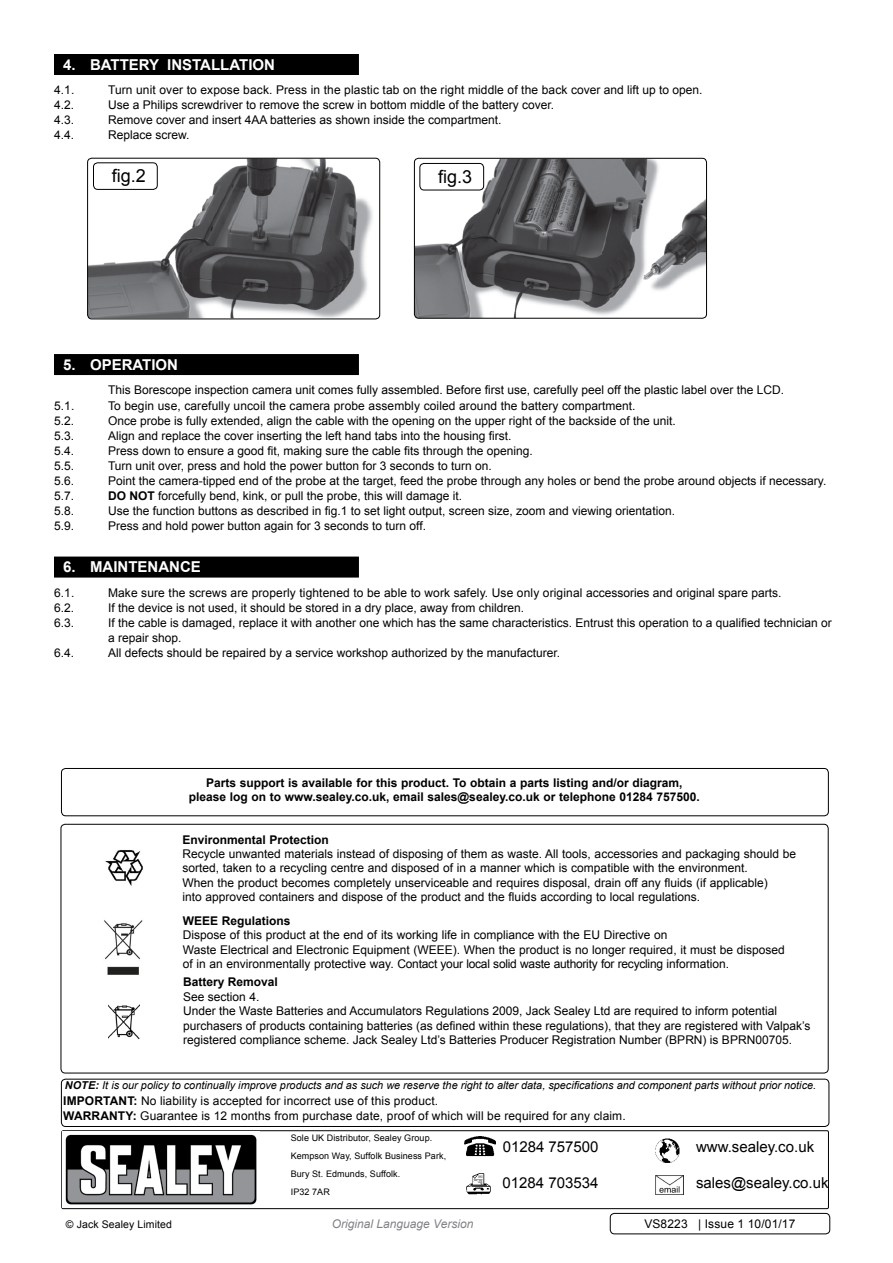
<style>
.page{position:relative;width:893px;height:1263px;background:#fff}
.page>*{position:absolute;margin:0;border:0;box-sizing:border-box;transform-origin:0 0}
.t1{font:18px "Arial";color:#000}
.t2{font:15px "Arial";color:#000}
.t3{font:700 15px "Arial";color:#fff}
.t4{font:12px/14.4px "Arial";color:#000}
.t5{font:700 12px/14.4px "Arial";color:#000;text-align:center}
.t6{font:italic 12px "Arial";color:#808285}
.t7{font:italic 10.8px "Arial";color:#000}
.t8{font:10.5px "Arial";letter-spacing:.01em;color:#000}
.t9{font:9px/18px "Arial";letter-spacing:.01em;color:#000}
.s1{font-weight:700}
</style>
<div class="page">
<div style="left:610px;top:1213px;width:220px;height:21px;border:1px solid #000;border-radius:4px"></div>
<div style="left:54px;top:54px;width:305px;height:21px;background:#000"></div>
<div style="left:54px;top:354px;width:305px;height:21px;background:#000"></div>
<div style="left:54px;top:557px;width:305px;height:21px;background:#000"></div>
<img style="left:88px;top:158px;width:292px;height:160px">
<div style="left:87px;top:158px;width:293px;height:161px;border:1px solid #000;border-radius:4px"></div>
<img style="left:414px;top:159px;width:291px;height:158px">
<div style="left:414px;top:158px;width:293px;height:161px;border:1px solid #000;border-radius:4px"></div>
<div style="left:419px;top:163px;width:65px;height:27px;border:1px solid #000;border-radius:4px"></div>
<div style="left:93px;top:162px;width:65px;height:28px;border:1px solid #000;border-radius:4px"></div>
<div style="left:61px;top:1079px;width:768px;height:48px;border:1px solid #000;border-radius:4px"></div>
<div style="left:61px;top:1130px;width:768px;height:79px;border:1px solid #000;border-radius:2px"></div>
<img style="left:62px;top:1132px;width:195px;height:75px">
<img style="left:655px;top:1138px;width:25px;height:25px">
<img style="left:466px;top:1173px;width:25px;height:21px">
<img style="left:464px;top:1136px;width:31px;height:21px">
<img style="left:655px;top:1175px;width:28px;height:19px">
<img style="left:105px;top:850px;width:38px;height:36px">
<img style="left:104px;top:920px;width:39px;height:55px">
<img style="left:108px;top:1004px;width:31px;height:36px">
<div style="left:61px;top:824px;width:768px;height:249px;border:1px solid #000;border-radius:4px"></div>
<div style="left:61px;top:768px;width:768px;height:48px;border:1px solid #000;border-radius:4px"></div>
<p class="t3" style="left:63px;top:55px;width:213px">4. Battery installation</p>
<p class="t4" style="left:54px;top:82px;width:22px">4.1.</p>
<p class="t4" style="left:108px;top:82px;width:596px">Turn unit over to expose back. Press in the plastic tab on the right middle of the back cover and lift up to open.</p>
<p class="t4" style="left:54px;top:97px;width:22px">4.2.</p>
<p class="t4" style="left:108px;top:97px;width:448px">Use a Philips screwdriver to remove the screw in bottom middle of the battery cover.</p>
<p class="t4" style="left:54px;top:112px;width:22px">4.3.</p>
<p class="t4" style="left:108px;top:112px;width:395px">Remove cover and insert 4AA batteries as shown inside the compartment.</p>
<p class="t4" style="left:54px;top:127px;width:46px">4.4. R</p>
<p class="t4" style="left:117px;top:127px;width:74px">eplace screw.</p>
<h1 class="t1" style="left:112px;top:164px;width:36px">fig.2</h1>
<h1 class="t1" style="left:438px;top:165px;width:36px">fig.3</h1>
<p class="t3" style="left:63px;top:355px;width:117px">5. operation</p>
<p class="t4" style="left:108px;top:382px;width:678px">This Borescope inspection camera unit comes fully assembled. Before first use, carefully peel off the plastic label over the LCD.</p>
<p class="t4" style="left:54px;top:398px;width:22px">5.1.</p>
<p class="t4" style="left:108px;top:398px;width:529px">To begin use, carefully uncoil the camera probe assembly coiled around the battery compartment.</p>
<p class="t4" style="left:54px;top:413px;width:22px">5.2.</p>
<p class="t4" style="left:108px;top:413px;width:569px">Once probe is fully extended, align the cable with the opening on the upper right of the backside of the unit.</p>
<p class="t4" style="left:54px;top:428px;width:22px">5.3.</p>
<p class="t4" style="left:108px;top:428px;width:405px">Align and replace the cover inserting the left hand tabs into the housing first.</p>
<p class="t4" style="left:54px;top:443px;width:22px">5.4.</p>
<p class="t4" style="left:108px;top:443px;width:426px">Press down to ensure a good fit, making sure the cable fits through the opening.</p>
<p class="t4" style="left:54px;top:458px;width:22px">5.5.</p>
<p class="t4" style="left:108px;top:458px;width:385px">Turn unit over, press and hold the power button for 3 seconds to turn on.</p>
<p class="t4" style="left:54px;top:473px;width:22px">5.6.</p>
<p class="t4" style="left:108px;top:473px;width:720px">Point the camera-tipped end of the probe at the target, feed the probe through any holes or bend the probe around objects if necessary.</p>
<p class="t4" style="left:54px;top:488px;width:22px">5.7.</p>
<p class="t5" style="left:108px;top:488px;width:31px">DO NOT</p>
<p class="t4" style="left:158px;top:488px;width:306px">forcefully bend, kink, or pull the probe, this will damage it.</p>
<p class="t4" style="left:54px;top:503px;width:22px">5.8.</p>
<p class="t4" style="left:108px;top:503px;width:568px">Use the function buttons as described in fig.1 to set light output, screen size, zoom and viewing orientation.</p>
<p class="t4" style="left:54px;top:518px;width:22px">5.9.</p>
<p class="t4" style="left:108px;top:518px;width:319px">Press and hold power button again for 3 seconds to turn off.</p>
<p class="t3" style="left:63px;top:557px;width:139px">6. maintenance</p>
<p class="t4" style="left:54px;top:586px;width:22px">6.1.</p>
<p class="t4" style="left:108px;top:586px;width:675px">Make sure the screws are properly tightened to be able to work safely. Use only original accessories and original spare parts.</p>
<p class="t4" style="left:54px;top:601px;width:22px">6.2.</p>
<p class="t4" style="left:108px;top:601px;width:418px">If the device is not used, it should be stored in a dry place, away from children.</p>
<p class="t4" style="left:54px;top:616px;width:22px">6.3.</p>
<p class="t4" style="left:108px;top:615px;width:725px;line-height:15px">If the cable is damaged, replace it with another one which has the same characteristics. Entrust this operation to a qualified technician or a repair shop.</p>
<p class="t4" style="left:54px;top:646px;width:22px">6.4.</p>
<p class="t4" style="left:108px;top:646px;width:454px">All defects should be repaired by a service workshop authorized by the manufacturer.</p>
<p class="t5" style="left:189px;top:775px;width:513px">Parts support is available for this product. To obtain a parts listing and/or diagram, please log on to www.sealey.co.uk, email sales@sealey.co.uk or telephone 01284 757500.</p>
<p class="t5" style="left:182px;top:833px;width:148px">Environmental Protection</p>
<p class="t4" style="left:182px;top:847px;width:615px">Recycle unwanted materials instead of disposing of them as waste. All tools, accessories and packaging should be sorted, taken to a recycling centre and disposed of in a manner which is compatible with the environment.<br>When the product becomes completely unserviceable and requires disposal, drain off any fluids (if applicable)<br>into approved containers and dispose of the product and the fluids according to local regulations.</p>
<p class="t5" style="left:183px;top:914px;width:20px">WEEE</p>
<p class="t5" style="left:222px;top:914px;width:70px">Regulations</p>
<p class="t4" style="left:183px;top:928px;width:603px">Dispose of this product at the end of its working life in compliance with the EU Directive on<br>Waste Electrical and Electronic Equipment (WEEE). When the product is no longer required, it must be disposed of in an environmentally protective way. Contact your local solid waste authority for recycling information.</p>
<p class="t5" style="left:183px;top:975px;width:96px">Battery Removal</p>
<p class="t4" style="left:183px;top:989px;width:629px">See section 4.<br>U nder the Waste Batteries and Accumulators Regulations 2009, Jack Sealey Ltd are required to inform potential purchasers of products containing batteries (as defined within these regulations), that they are registered with Valpak’s registered compliance scheme. Jack Sealey Ltd’s Batteries Producer Registration Number (BPRN) is BPRN00705.</p>
<p class="t7" style="left:65px;top:1078px;width:753px"><span class="s1">NOTE:</span> It is our policy to continually improve products and as such we reserve the right to alter data, specifications and component parts without prior notice.</p>
<p class="t5" style="left:63px;top:1094px;width:13px">IMPORTANT</p>
<p class="t4" style="left:133px;top:1093px;width:306px"><span class="s1">:</span> No liability is accepted for incorrect use of this product.</p>
<p class="t5" style="left:63px;top:1109px;width:21px">WARRANTY</p>
<p class="t4" style="left:133px;top:1109px;width:494px"><span class="s1">:</span> Guarantee is 12 months from purchase date, proof of which will be required for any claim.</p>
<p class="t9" style="left:291px;top:1129px;width:157px">Sole UK Distributor, Sealey Group. kempson Way, Suffolk Business Park,<br>Bury St. Edmunds, Suffolk.<br>I P32 7AR</p>
<p class="t2" style="left:696px;top:1137px;width:120px">www.sealey.co.uk</p>
<p class="t2" style="left:503px;top:1137px;width:97px">01284 757500</p>
<p class="t2" style="left:503px;top:1173px;width:97px">01284 703534</p>
<p class="t2" style="left:696px;top:1173px;width:134px">sales@sealey.co.uk</p>
<p class="t8" style="left:66px;top:1217px;width:108px">© Jack Sealey Limited</p>
<p class="t6" style="left:332px;top:1216px;width:143px">Original Language Version</p>
<p class="t4" style="left:644px;top:1217px;width:153px">VS8223 | Issue 1 10/01/17</p>
</div>
